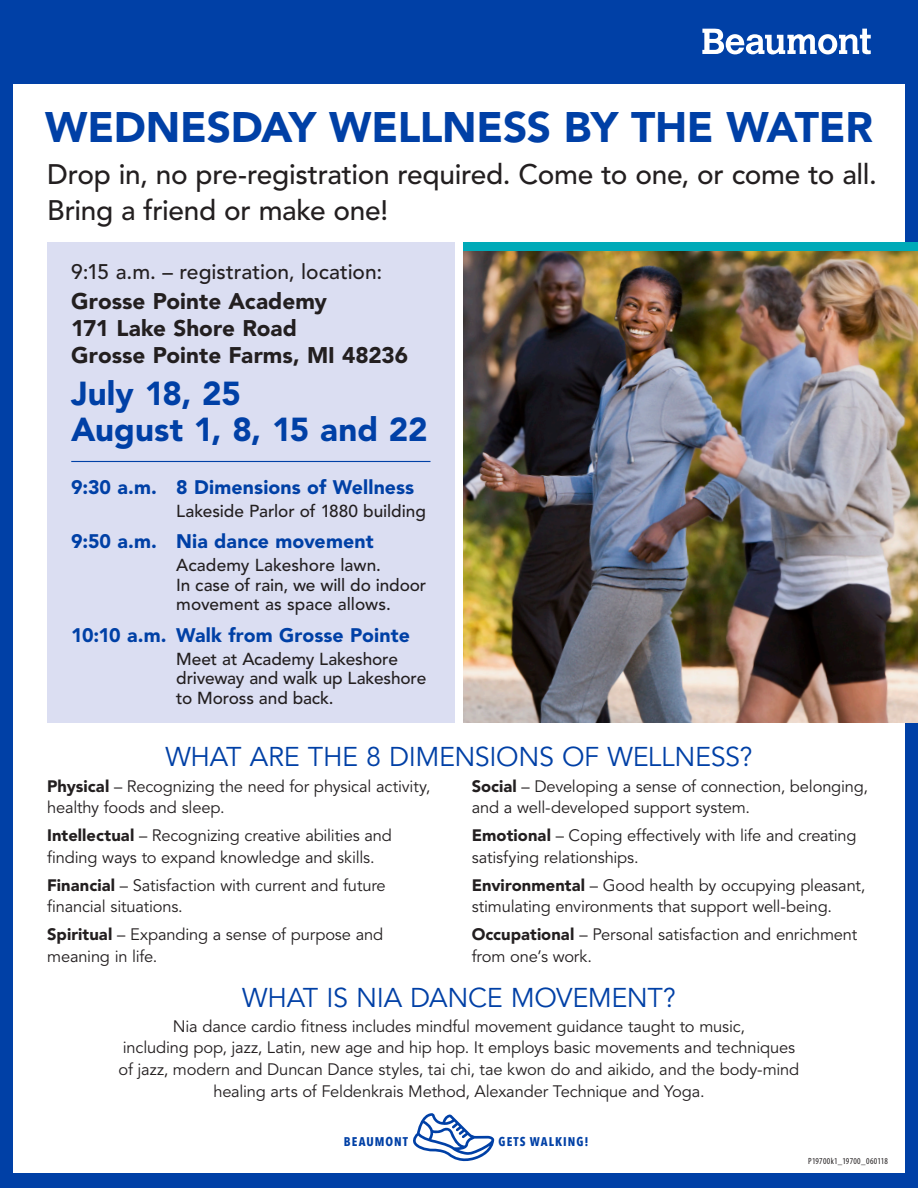
<style>
.page{position:relative;width:918px;height:1188px;background:#fff}
.page>*{position:absolute;margin:0;border:0;box-sizing:border-box;transform-origin:0 0}
._2018_NEW_HEAD{font:900 42.3px "Avenir LT Std";letter-spacing:-.005em;color:#0040a6}
.Body_Copy{font:900 33px "Avenir LT Std";color:#0040a6}
.Body_Copy-2{font:500 28.05px/36px "Avenir LT Std";letter-spacing:-.01em;color:#231f20}
.Subhead{font:27px "Avenir LT Std";letter-spacing:-.015em;color:#0040a6}
.Body_Copy-3{font:900 22.5px/27px "Avenir LT Std";color:#231f20}
.Body_Copy-4{font:500 21px "Avenir LT Std";color:#231f20}
.Body_Copy-5{font:900 19.5px "Avenir LT Std";letter-spacing:.005em;color:#0040a6}
._11{font:500 17.25px/19.5px "Avenir LT Std";letter-spacing:-.005em;color:#231f20}
.Body_Copy-6{font:16.5px/21.8px "Avenir LT Std";letter-spacing:-.01em;color:#231f20}
.LETTERSPACED_text{font:700 12.6px "Avenir Next Condensed";letter-spacing:.08em;color:#0040a6}
.Job_Number{font:condensed 9px "Myriad Pro";letter-spacing:.03em;color:#231f20}
.s1{font-weight:900}
</style>
<div class="page">
<div style="left:0;top:0;width:918px;height:83px;background:#0040a6"></div>
<div style="left:0;top:0;width:13px;height:1188px;background:#0040a6"></div>
<div style="left:905px;top:0;width:13px;height:1188px;background:#0040a6"></div>
<svg style="left:702px;top:29px;width:169px;height:25px"></svg>
<div style="left:0;top:1174px;width:918px;height:14px;background:#0040a6"></div>
<div style="left:47px;top:242px;width:407px;height:480px;background:#dbdef2"></div>
<hr style="left:71px;top:461px;width:359px;height:1px;background:#0040a6">
<img style="left:464px;top:251px;width:454px;height:471px">
<div style="left:464px;top:242px;width:454px;height:9px;background:#00aab8"></div>
<svg style="left:413px;top:1113px;width:81px;height:49px"></svg>
<p class="_2018_NEW_HEAD" style="left:45px;top:102px;width:829px">WEDNESDAY WELLNESS BY THE WATER</p>
<p class="Body_Copy-2" style="left:47px;top:157px;width:831px">Drop in, no pre-registration required. Come to one, or come to all.<br>Bring a friend or make one!</p>
<p class="Body_Copy-4" style="left:71px;top:259px;width:313px">9:15 a.m. – registration, location:</p>
<p class="Body_Copy-3" style="left:71px;top:287px;width:338px">Grosse Pointe Academy<br>171 Lake Shore Road<br>Grosse Pointe Farms, MI 48236</p>
<p class="Body_Copy" style="left:71px;top:374px;width:171px">July 18, 25</p>
<p class="Body_Copy" style="left:71px;top:410px;width:358px">August 1, 8, 15 and 22</p>
<p class="Body_Copy-5" style="left:71px;top:475px;width:344px">9:30 a.m. 8 Dimensions of Wellness</p>
<p class="_11" style="left:176px;top:502px;width:251px">Lakeside Parlor of 1880 building</p>
<p class="Body_Copy-5" style="left:71px;top:530px;width:304px">9:50 a.m. Nia dance movement</p>
<p class="_11" style="left:176px;top:556px;width:252px">Academy Lakeshore lawn.<br>In case of rain, we will do indoor movement as space allows.</p>
<p class="Body_Copy-5" style="left:71px;top:623px;width:340px">10:10 a.m. Walk from Grosse Pointe</p>
<p class="_11" style="left:176px;top:649px;width:252px">Meet at Academy Lakeshore driveway and walk up Lakeshore to Moross and back.</p>
<p class="Subhead" style="left:165px;top:742px;width:589px">WHAT ARE THE 8 DIMENSIONS OF WELLNESS?</p>
<p class="Body_Copy-6" style="left:47px;top:775px;width:385px"><span class="s1">Physical</span> – Recognizing the need for physical activity, healthy foods and sleep.</p>
<p class="Body_Copy-6" style="left:47px;top:825px;width:346px"><span class="s1">Intellectual</span> – Recognizing creative abilities and finding ways to expand knowledge and skills.</p>
<p class="Body_Copy-6" style="left:47px;top:874px;width:340px"><span class="s1">Financial</span> – Satisfaction with current and future financial situations.</p>
<p class="Body_Copy-6" style="left:47px;top:924px;width:338px"><span class="s1">Spiritual</span> – Expanding a sense of purpose and meaning in life.</p>
<p class="Body_Copy-6" style="left:472px;top:775px;width:398px"><span class="s1">Social</span> – Developing a sense of connection, belonging, and a well-developed support system.</p>
<p class="Body_Copy-6" style="left:472px;top:825px;width:386px"><span class="s1">Emotional</span> – Coping effectively with life and creating satisfying relationships.</p>
<p class="Body_Copy-6" style="left:472px;top:874px;width:395px"><span class="s1">Environmental</span> – Good health by occupying pleasant, stimulating environments that support well-being.</p>
<p class="Body_Copy-6" style="left:472px;top:924px;width:387px"><span class="s1">Occupational</span> – Personal satisfaction and enrichment from one’s work.</p>
<p class="Subhead" style="left:242px;top:982px;width:435px">WHAT IS NIA DANCE MOVEMENT?</p>
<p class="Body_Copy-6" style="left:119px;top:1015px;width:682px;text-align:center">Nia dance cardio fitness includes mindful movement guidance taught to music,<br>including pop, jazz, Latin, new age and hip hop. It employs basic movements and techniques of jazz, modern and Duncan Dance styles, tai chi, tae kwon do and aikido, and the body-mind healing arts of Feldenkrais Method, Alexander Technique and Yoga.</p>
<p class="LETTERSPACED_text" style="left:344px;top:1134px;width:66px">BEAUMONT</p>
<p class="LETTERSPACED_text" style="left:499px;top:1134px;width:91px">GETS WALKING!</p>
<p class="Job_Number" style="left:808px;top:1156px;width:81px">P19700k1_19700_060118</p>
</div>
